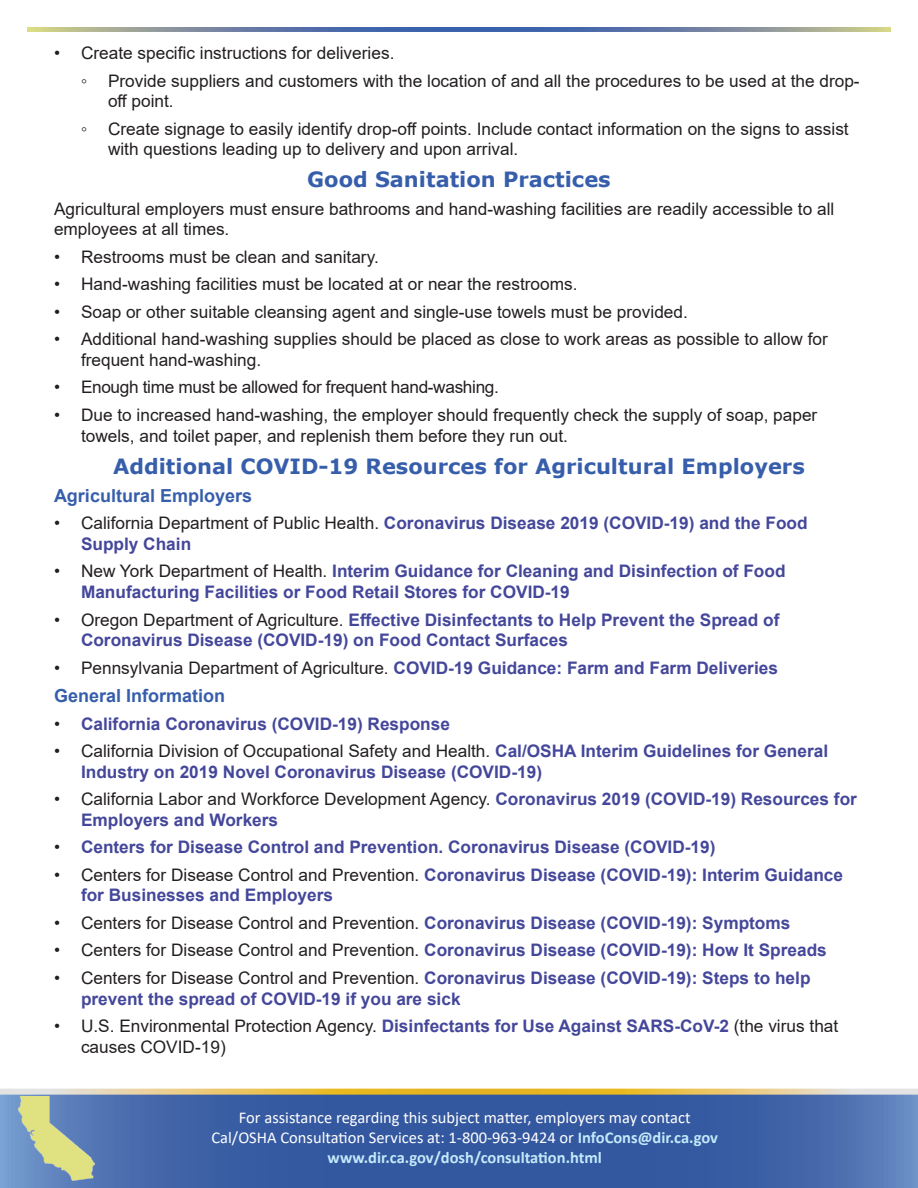
<style>
.page{position:relative;width:918px;height:1188px;background:#fff}
.page>*{position:absolute;margin:0;border:0;box-sizing:border-box;transform-origin:0 0}
.Header__top{font:700 21px "Verdana";color:#375eab}
.Subheading__H2{font:700 18px "Arial";color:#375eab}
.t1{font:700 17.25px/20.7px "Arial";color:#44479a}
.Body{font:17.25px/20.7px "Arial";color:#231f20}
.Body-2{font:17.25px "Arial";letter-spacing:-.02em;color:#231f20}
.t2{font:16.5px/19.8px "Calibri";color:#fff;text-align:center}
.s1{font-weight:400;color:#231f20}
.s2{font-weight:700;color:#44479a}
.s3{font-weight:700;color:#c3e9fa}
</style>
<div class="page">
<svg style="left:27px;top:27px;width:864px;height:5px;background:#7387a1"></svg>
<svg style="left:0;top:1089px;width:918px;height:99px;background:#4868a2"></svg>
<img style="left:19px;top:1097px;width:75px;height:84px">
<p class="Body" style="left:54px;top:43px;width:342px">• Create specific instructions for deliveries.</p>
<p class="Body" style="left:108px;top:70px;width:753px;text-indent:-27px">◦ Provide suppliers and customers with the location of and all the procedures to be used at the drop&shy;off point.</p>
<p class="Body" style="left:108px;top:118px;width:742px;text-indent:-27px">◦ Create signage to easily identify drop-off points. Include contact information on the signs to assist with questions leading up to delivery and upon arrival.</p>
<h2 class="Header__top" style="left:307px;top:165px;width:305px">Good Sanitation Practices</h2>
<p class="Body" style="left:54px;top:198px;width:782px">Agricultural employers must ensure bathrooms and hand-washing facilities are readily accessible to all employees at all times.</p>
<p class="Body" style="left:54px;top:246px;width:326px">• Restrooms must be clean and sanitary.</p>
<p class="Body" style="left:54px;top:274px;width:525px">• Hand-washing facilities must be located at or near the restrooms.</p>
<p class="Body" style="left:54px;top:301px;width:635px">• Soap or other suitable cleansing agent and single-use towels must be provided.</p>
<p class="Body" style="left:81px;top:329px;width:748px;text-indent:-27px">• Additional hand-washing supplies should be placed as close to work areas as possible to allow for frequent hand-washing.</p>
<p class="Body-2" style="left:54px;top:375px;width:446px">• Enough time must be allowed for frequent hand-washing.</p>
<p class="Body" style="left:81px;top:404px;width:738px;text-indent:-27px">• Due to increased hand-washing, the employer should frequently check the supply of soap, paper towels, and toilet paper, and replenish them before they run out.</p>
<h2 class="Header__top" style="left:113px;top:451px;width:693px">Additional COVID-19 Resources for Agricultural Employers</h2>
<h3 class="Subheading__H2" style="left:54px;top:483px;width:200px">Agricultural Employers</h3>
<p class="t1" style="left:81px;top:513px;width:728px;text-indent:-27px"><span class="s1">• California Department of Public Health.</span> Coronavirus Disease 2019 (COVID-19) and the Food<br>Supply Chain</p>
<p class="t1" style="left:81px;top:561px;width:706px;text-indent:-27px"><span class="s1">• New York Department of Health.</span> Interim Guidance for Cleaning and Disinfection of Food<br>Manufacturing Facilities or Food Retail Stores for COVID-19</p>
<p class="t1" style="left:81px;top:609px;width:700px;text-indent:-27px"><span class="s1">• Oregon Department of Agriculture.</span> Effective Disinfectants to Help Prevent the Spread of<br>Coronavirus Disease (COVID-19) on Food Contact Surfaces</p>
<p class="t1" style="left:54px;top:658px;width:725px"><span class="s1">• Pennsylvania Department of Agriculture.</span> COVID-19 Guidance: Farm and Farm Deliveries</p>
<h3 class="Subheading__H2" style="left:54px;top:683px;width:173px">General Information</h3>
<p class="t1" style="left:54px;top:713px;width:398px"><span class="s1">•</span> California Coronavirus (COVID-19) Response</p>
<p class="t1" style="left:81px;top:741px;width:749px;text-indent:-27px"><span class="s1">• California Division of Occupational Safety and Health.</span> Cal/OSHA Interim Guidelines for General<br>Industry on 2019 Novel Coronavirus Disease (COVID-19)</p>
<p class="t1" style="left:81px;top:789px;width:777px;text-indent:-27px"><span class="s1">• California Labor and Workforce Development Agency.</span> Coronavirus 2019 (COVID-19) Resources for<br>Employers and Workers</p>
<p class="t1" style="left:54px;top:837px;width:663px"><span class="s1">•</span> Centers for Disease Control and Prevention. Coronavirus Disease (COVID-19)</p>
<p class="t1" style="left:81px;top:865px;width:764px;text-indent:-27px"><span class="s1">• Centers for Disease Control and Prevention.</span> Coronavirus Disease (COVID-19): Interim Guidance for Businesses and Employers</p>
<p class="Body" style="left:54px;top:912px;width:738px">• Centers for Disease Control and Prevention. <span class="s2">Coronavirus Disease (COVID-19): Symptoms</span></p>
<p class="t1" style="left:54px;top:940px;width:774px"><span class="s1">• Centers for Disease Control and Prevention.</span> Coronavirus Disease (COVID-19): How It Spreads</p>
<p class="t1" style="left:81px;top:968px;width:731px;text-indent:-27px"><span class="s1">• Centers for Disease Control and Prevention.</span> Coronavirus Disease (COVID-19): Steps to help prevent the spread of COVID-19 if you are sick</p>
<p class="Body" style="left:81px;top:1015px;width:759px;text-indent:-27px">• U.S. Environmental Protection Agency. <span class="s2">Disinfectants for Use Against SARS-CoV-2</span> (the virus that causes COVID-19)</p>
<p class="t2" style="left:212px;top:1107px;width:508px">For assistance regarding this subject matter, employers may contact<br>Cal/OSHA Consultation Services at: 1-800-963-9424 or <span class="s3">InfoCons@dir.ca.gov www.dir.ca.gov/dosh/consultation.html</span></p>
</div>
